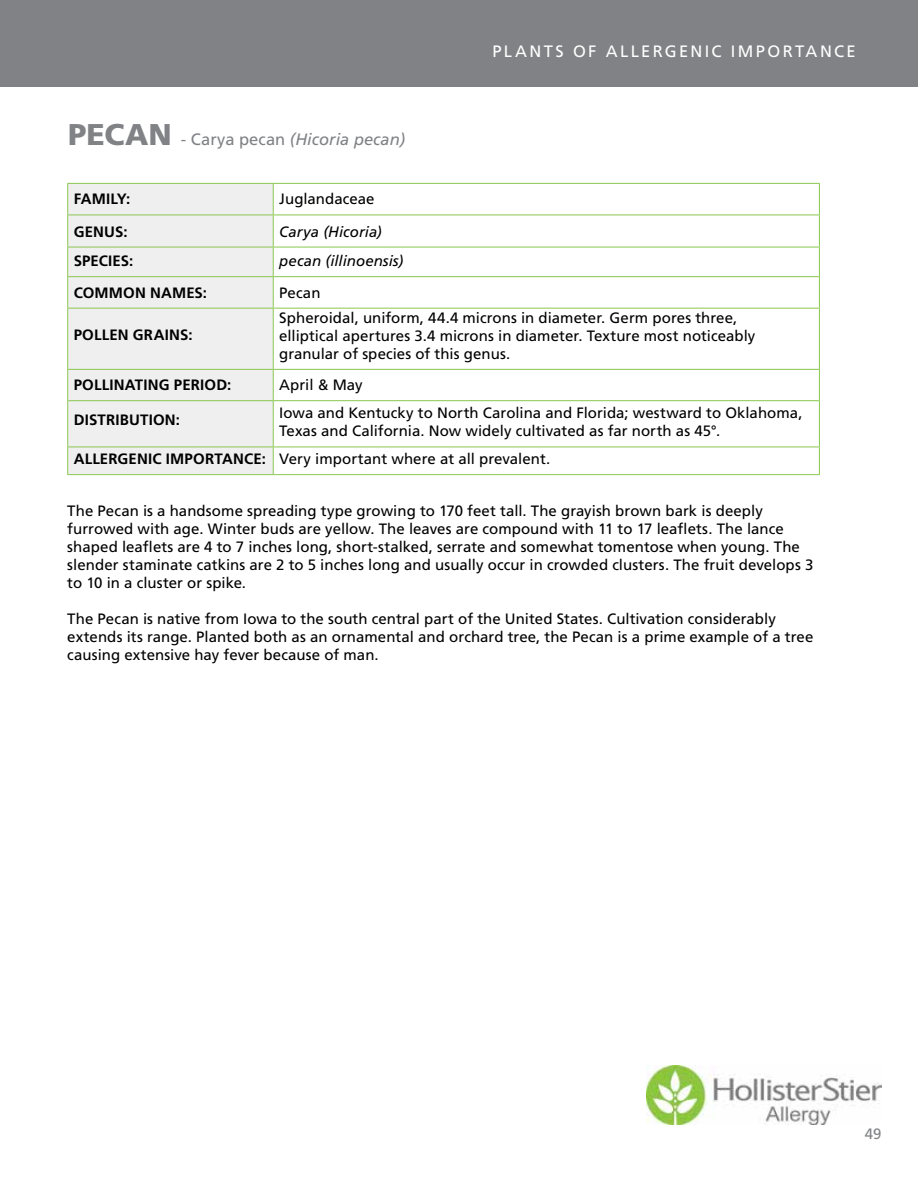
<style>
.page{position:relative;width:918px;height:1188px;background:#fff}
.page>*{position:absolute;margin:0;border:0;box-sizing:border-box;transform-origin:0 0}
.t1{font:italic 16.5px "Frutiger LT Std";color:#808285}
.t2{font:16.5px "Frutiger LT Std";letter-spacing:.145em;color:#fff}
.t3{font:15px/18px "Frutiger LT Std";color:#000}
.t4{font:700 15px "Frutiger LT Std";letter-spacing:.01em;color:#000}
.t5{font:italic 15px "Frutiger LT Std";color:#000}
.t6{font:15px "Frutiger LT Std";color:#808285}
.s1{font-weight:900;font-style:normal;font-size:30px}
.s2{font-style:normal}
.s3{font-weight:700}
</style>
<div class="page">
<div style="left:0;top:0;width:918px;height:86px;background:#808285"></div>
<img style="left:646px;top:1066px;width:235px;height:59px">
<div style="left:68px;top:184px;width:205px;height:290px;background:#efeff0"></div>
<hr style="left:67px;top:183px;width:206px;height:1px;background:#8bc751">
<hr style="left:67px;top:184px;width:1px;height:31px;background:#8bc751">
<hr style="left:273px;top:183px;width:547px;height:1px;background:#8bc751">
<hr style="left:273px;top:184px;width:1px;height:31px;background:#8bc751">
<hr style="left:819px;top:184px;width:1px;height:31px;background:#8bc751">
<hr style="left:67px;top:215px;width:206px;height:1px;background:#8bc751">
<hr style="left:67px;top:215px;width:1px;height:32px;background:#8bc751">
<hr style="left:273px;top:215px;width:547px;height:1px;background:#8bc751">
<hr style="left:273px;top:215px;width:1px;height:32px;background:#8bc751">
<hr style="left:819px;top:215px;width:1px;height:32px;background:#8bc751">
<hr style="left:67px;top:247px;width:206px;height:1px;background:#8bc751">
<svg style="left:67px;top:247px;width:1px;height:29px"></svg>
<hr style="left:273px;top:247px;width:547px;height:1px;background:#8bc751">
<svg style="left:273px;top:247px;width:1px;height:29px"></svg>
<svg style="left:819px;top:247px;width:1px;height:29px"></svg>
<hr style="left:67px;top:276px;width:206px;height:1px;background:#8bc751">
<hr style="left:67px;top:277px;width:1px;height:31px;background:#8bc751">
<hr style="left:273px;top:276px;width:547px;height:1px;background:#8bc751">
<hr style="left:273px;top:277px;width:1px;height:31px;background:#8bc751">
<hr style="left:819px;top:277px;width:1px;height:31px;background:#8bc751">
<hr style="left:67px;top:308px;width:206px;height:1px;background:#8bc751">
<hr style="left:67px;top:309px;width:1px;height:60px;background:#8bc751">
<hr style="left:273px;top:308px;width:547px;height:1px;background:#8bc751">
<hr style="left:273px;top:309px;width:1px;height:60px;background:#8bc751">
<hr style="left:819px;top:309px;width:1px;height:60px;background:#8bc751">
<hr style="left:67px;top:369px;width:206px;height:1px;background:#8bc751">
<hr style="left:67px;top:370px;width:1px;height:30px;background:#8bc751">
<hr style="left:273px;top:369px;width:547px;height:1px;background:#8bc751">
<hr style="left:273px;top:370px;width:1px;height:30px;background:#8bc751">
<hr style="left:819px;top:370px;width:1px;height:30px;background:#8bc751">
<hr style="left:67px;top:400px;width:206px;height:1px;background:#8bc751">
<hr style="left:67px;top:401px;width:1px;height:46px;background:#8bc751">
<hr style="left:273px;top:400px;width:547px;height:1px;background:#8bc751">
<hr style="left:273px;top:401px;width:1px;height:46px;background:#8bc751">
<hr style="left:819px;top:401px;width:1px;height:46px;background:#8bc751">
<hr style="left:67px;top:447px;width:206px;height:1px;background:#8bc751">
<svg style="left:67px;top:447px;width:1px;height:27px"></svg>
<hr style="left:273px;top:447px;width:547px;height:1px;background:#8bc751">
<svg style="left:273px;top:447px;width:1px;height:27px"></svg>
<svg style="left:819px;top:447px;width:1px;height:27px"></svg>
<hr style="left:67px;top:474px;width:206px;height:1px;background:#8bc751">
<hr style="left:273px;top:474px;width:547px;height:1px;background:#8bc751">
<p class="t1" style="left:68px;top:130px;width:339px"><span class="s1">PECAN</span> <span class="s2">- Carya pecan</span> (Hicoria pecan)</p>
<p class="t2" style="left:492px;top:42px;width:365px">PLANTS OF ALLERGENIC IMPORTANCE</p>
<p class="t4" style="left:74px;top:190px;width:58px">FAMILY:</p>
<p class="t3" style="left:279px;top:190px;width:97px">Juglandaceae</p>
<p class="t4" style="left:74px;top:222px;width:55px">GENUS:</p>
<p class="t5" style="left:279px;top:223px;width:104px">Carya (Hicoria)</p>
<p class="t4" style="left:74px;top:252px;width:61px">SPECIES:</p>
<p class="t5" style="left:279px;top:252px;width:126px">pecan (illinoensis)</p>
<p class="t4" style="left:74px;top:284px;width:135px">COMMON NAMES:</p>
<p class="t3" style="left:279px;top:284px;width:43px">Pecan</p>
<p class="t4" style="left:74px;top:326px;width:120px">POLLEN GRAINS:</p>
<p class="t3" style="left:279px;top:309px;width:478px">Spheroidal, uniform, 44.4 microns in diameter. Germ pores three, elliptical apertures 3.4 microns in diameter. Texture most noticeably granular of species of this genus.</p>
<p class="t4" style="left:74px;top:376px;width:159px">POLLINATING PERIOD:</p>
<p class="t3" style="left:279px;top:376px;width:85px">April &amp; May</p>
<p class="t4" style="left:74px;top:411px;width:108px">DISTRIBUTION:</p>
<p class="t3" style="left:279px;top:404px;width:525px">Iowa and Kentucky to North Carolina and Florida; westward to Oklahoma,<br>Texas and California. Now widely cultivated as far north as 45°.</p>
<p class="t3" style="left:74px;top:450px;width:478px"><span class="s3">ALLERGENIC IMPORTANCE:</span> Very important where at all prevalent.</p>
<p class="t3" style="left:67px;top:502px;width:748px">The Pecan is a handsome spreading type growing to 170 feet tall. The grayish brown bark is deeply furrowed with age. Winter buds are yellow. The leaves are compound with 11 to 17 leaflets. The lance shaped leaflets are 4 to 7 inches long, short-stalked, serrate and somewhat tomentose when young. The slender staminate catkins are 2 to 5 inches long and usually occur in crowded clusters. The fruit develops 3 to 10 in a cluster or spike.</p>
<p class="t3" style="left:67px;top:610px;width:748px">The Pecan is native from Iowa to the south central part of the United States. Cultivation considerably extends its range. Planted both as an ornamental and orchard tree, the Pecan is a prime example of a tree causing extensive hay fever because of man.</p>
<p class="t6" style="left:865px;top:1125px;width:18px">49</p>
</div>
